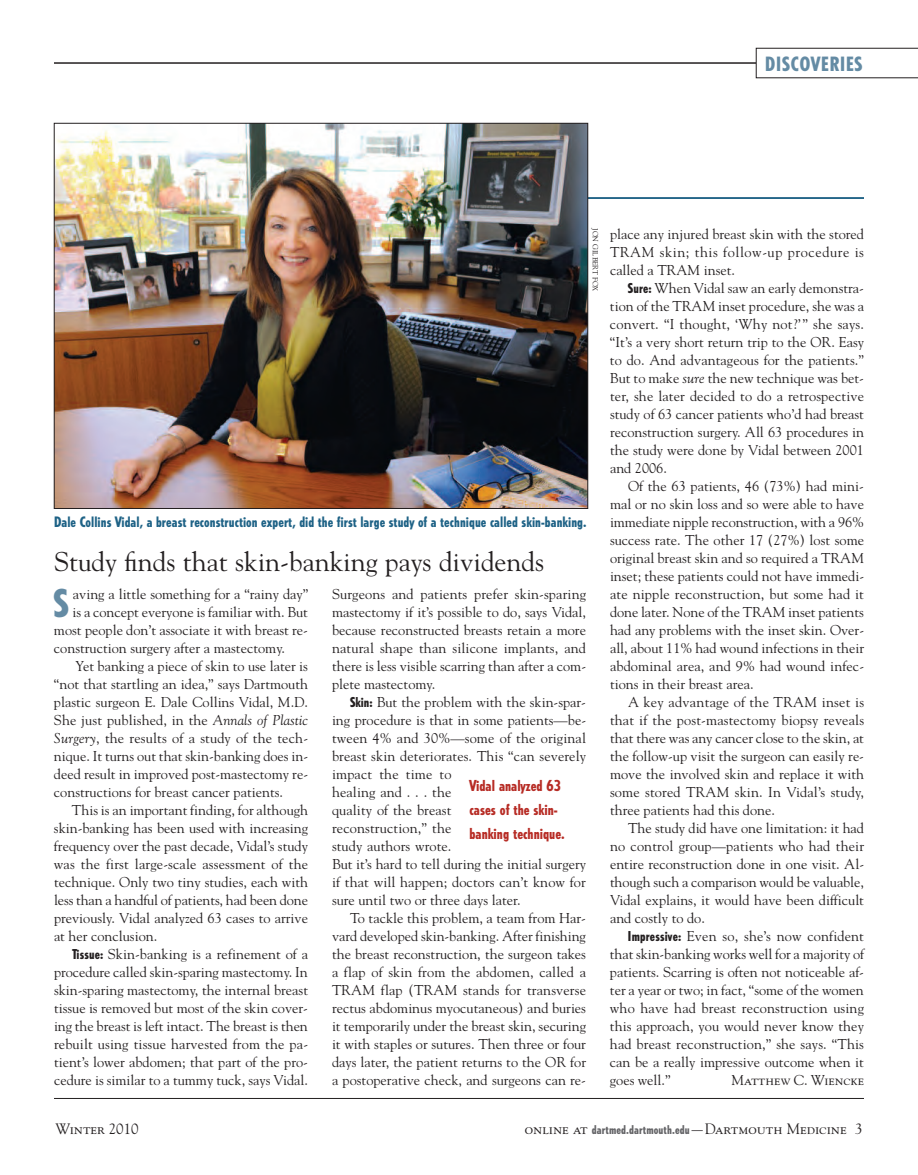
<style>
.page{position:relative;width:918px;height:1175px;background:#fff}
.page>*{position:absolute;margin:0;border:0;box-sizing:border-box;transform-origin:0 0}
.t1{font:800 condensed 37.95px "Tempo";color:#648ba4}
.t2{font:27px "Goudy";color:#231f20}
.t3{font:800 condensed 19.5px "Tempo";letter-spacing:.05em;color:#648ba4}
.t4{font:15px "Goudy SC";color:#231f20}
.t5{font:800 condensed 15px/24px "Tempo";color:#b72c25}
.t6{font:14.25px/18px "Goudy";color:#231f20;text-align:justify}
.t7{font:800 condensed 14.25px "Tempo";letter-spacing:.005em;color:#1e6286}
.t8{font:14.25px "Goudy SC";color:#231f20}
.t9{font:7.5px "Goudy";color:#231f20}
.s1{font-style:italic}
.s2{font-family:"Tempo";font-weight:800;font-stretch:condensed;font-size:13.5px}
.s3{font-family:"Goudy"}
.s4{font-family:"Tempo";font-weight:800;font-stretch:condensed;font-size:12px;color:#636366}
</style>
<div class="page">
<hr style="left:54px;top:1098px;width:810px;height:1px;background:#231f20">
<hr style="left:54px;top:197px;width:810px;height:2px;background:#1e6286">
<svg style="left:756px;top:48px;width:162px;height:30px"></svg>
<img style="left:56px;top:125px;width:530px;height:382px">
<hr style="left:54px;top:63px;width:702px;height:1px;background:#231f20">
<h3 class="t3" style="left:765px;top:56px;width:99px">DISCOVERIES</h3>
<p class="t9" style="left:600px;top:228px;width:65px;rotate:90deg">JON GILBERT FOX</p>
<p class="t7" style="left:54px;top:516px;width:534px">Dale Collins Vidal, a breast reconstruction expert, did the first large study of a technique called skin-banking.</p>
<h2 class="t2" style="left:54px;top:546px;width:492px">Study finds that skin-banking pays dividends</h2>
<h1 class="t1" style="left:54px;top:588px;width:17px">S</h1>
<p class="t6" style="left:73px;top:585px;width:237px">aving a little something for a “rainy day”</p>
<p class="t6" style="left:73px;top:603px;width:237px">is a concept everyone is familiar with. But</p>
<p class="t6" style="left:54px;top:621px;width:256px">most people don’t associate it with breast re-</p>
<p class="t6" style="left:54px;top:639px;width:233px">construction surgery after a mastectomy.</p>
<p class="t6" style="left:75px;top:657px;width:234px">Yet banking a piece of skin to use later is</p>
<p class="t6" style="left:54px;top:675px;width:256px">“not that startling an idea,” says Dartmouth</p>
<p class="t6" style="left:54px;top:693px;width:256px">plastic surgeon E. Dale Collins Vidal, M.D.</p>
<p class="t6" style="left:54px;top:711px;width:255px">She just published, in the <span class="s1">Annals of Plastic</span></p>
<p class="t6" style="left:54px;top:729px;width:256px"><span class="s1">Surgery</span>, the results of a study of the tech-</p>
<p class="t6" style="left:54px;top:747px;width:256px">nique. It turns out that skin-banking does in-</p>
<p class="t6" style="left:54px;top:765px;width:256px">deed result in improved post-mastectomy re-</p>
<p class="t6" style="left:54px;top:783px;width:231px">constructions for breast cancer patients.</p>
<p class="t6" style="left:72px;top:801px;width:238px">This is an important finding, for although</p>
<p class="t6" style="left:54px;top:819px;width:256px">skin-banking has been used with increasing</p>
<p class="t6" style="left:54px;top:837px;width:256px">frequency over the past decade, Vidal’s study</p>
<p class="t6" style="left:54px;top:855px;width:256px">was the first large-scale assessment of the</p>
<p class="t6" style="left:54px;top:873px;width:256px">technique. Only two tiny studies, each with</p>
<p class="t6" style="left:54px;top:891px;width:256px">less than a handful of patients, had been done</p>
<p class="t6" style="left:54px;top:909px;width:256px">previously. Vidal analyzed 63 cases to arrive</p>
<p class="t6" style="left:54px;top:927px;width:105px">at her conclusion.</p>
<p class="t6" style="left:72px;top:945px;width:238px"><span class="s2">Tissue:</span> Skin-banking is a refinement of a</p>
<p class="t6" style="left:54px;top:963px;width:255px">procedure called skin-sparing mastectomy. In</p>
<p class="t6" style="left:54px;top:981px;width:256px">skin-sparing mastectomy, the internal breast</p>
<p class="t6" style="left:54px;top:999px;width:256px">tissue is removed but most of the skin cover-</p>
<p class="t6" style="left:54px;top:1017px;width:255px">ing the breast is left intact. The breast is then</p>
<p class="t6" style="left:54px;top:1035px;width:256px">rebuilt using tissue harvested from the pa-</p>
<p class="t6" style="left:54px;top:1053px;width:256px">tient’s lower abdomen; that part of the pro-</p>
<p class="t6" style="left:54px;top:1071px;width:256px">cedure is similar to a tummy tuck, says Vidal.</p>
<p class="t6" style="left:332px;top:585px;width:256px">Surgeons and patients prefer skin-sparing mastectomy if it’s possible to do, says Vidal, because reconstructed breasts retain a more natural shape than silicone implants, and there is less visible scarring than after a com&shy;plete mastectomy.</p>
<p class="t6" style="left:332px;top:693px;width:256px;text-align:left;text-indent:18px"><span class="s2">Skin:</span> But the problem with the skin-spar&shy;ing procedure is that in some patients—be&shy;tween 4% and 30%—some of the original breast skin deteriorates. This “can severely impact the time to<br>healing and . . . the<br>quality of the breast<br>reconstruction,” the<br>study authors wrote.<br>But it’s hard to tell during the initial surgery if that will happen; doctors can’t know for sure until two or three days later.</p>
<p class="t6" style="left:332px;top:909px;width:256px;text-indent:18px">To tackle this problem, a team from Har&shy;vard developed skin-banking. After finishing the breast reconstruction, the surgeon takes a flap of skin from the abdomen, called a TRAM flap (TRAM stands for transverse rectus abdominus myocutaneous) and buries it temporarily under the breast skin, securing it with staples or sutures. Then three or four days later, the patient returns to the OR for a postoperative check, and surgeons can re-</p>
<p class="t5" style="left:470px;top:775px;width:97px">Vidal analyzed 63 cases of the skin&shy;banking technique.</p>
<p class="t6" style="left:610px;top:225px;width:256px">place any injured breast skin with the stored TRAM skin; this follow-up procedure is called a TRAM inset.</p>
<p class="t6" style="left:610px;top:279px;width:256px;text-indent:18px"><span class="s2">Sure:</span> When Vidal saw an early demonstra&shy;tion of the TRAM inset procedure, she was a convert. “I thought, ‘Why not?’” she says. “It’s a very short return trip to the OR. Easy to do. And advantageous for the patients.” But to make <span class="s1">sure</span> the new technique was bet&shy;ter, she later decided to do a retrospective study of 63 cancer patients who’d had breast reconstruction surgery. All 63 procedures in the study were done by Vidal between 2001 and 2006.</p>
<p class="t6" style="left:610px;top:477px;width:256px;text-indent:18px">Of the 63 patients, 46 (73%) had mini&shy;mal or no skin loss and so were able to have immediate nipple reconstruction, with a 96% success rate. The other 17 (27%) lost some original breast skin and so required a TRAM inset; these patients could not have immedi&shy;ate nipple reconstruction, but some had it done later. None of the TRAM inset patients had any problems with the inset skin. Over&shy;all, about 11% had wound infections in their abdominal area, and 9% had wound infec&shy;tions in their breast area.</p>
<p class="t6" style="left:610px;top:693px;width:256px;text-indent:18px">A key advantage of the TRAM inset is that if the post-mastectomy biopsy reveals that there was any cancer close to the skin, at the follow-up visit the surgeon can easily re&shy;move the involved skin and replace it with some stored TRAM skin. In Vidal’s study, three patients had this done.</p>
<p class="t6" style="left:610px;top:819px;width:256px;text-indent:18px">The study did have one limitation: it had no control group—patients who had their entire reconstruction done in one visit. Al&shy;though such a comparison would be valuable, Vidal explains, it would have been difficult and costly to do.</p>
<p class="t6" style="left:610px;top:927px;width:256px;text-indent:18px"><span class="s2">Impressive:</span> Even so, she’s now confident that skin-banking works well for a majority of patients. Scarring is often not noticeable af&shy;ter a year or two; in fact, “some of the women who have had breast reconstruction using this approach, you would never know they had breast reconstruction,” she says. “This can be a really impressive outcome when it goes well.”</p>
<p class="t8" style="left:732px;top:1074px;width:134px">Matthew C. Wiencke</p>
<p class="t4" style="left:56px;top:1122px;width:85px">Winter <span class="s3">2010</span></p>
<p class="t4" style="left:525px;top:1122px;width:339px">online at <span class="s4">dartmed.dartmouth.edu</span>—Dartmouth Medicine <span class="s3">3</span></p>
</div>
